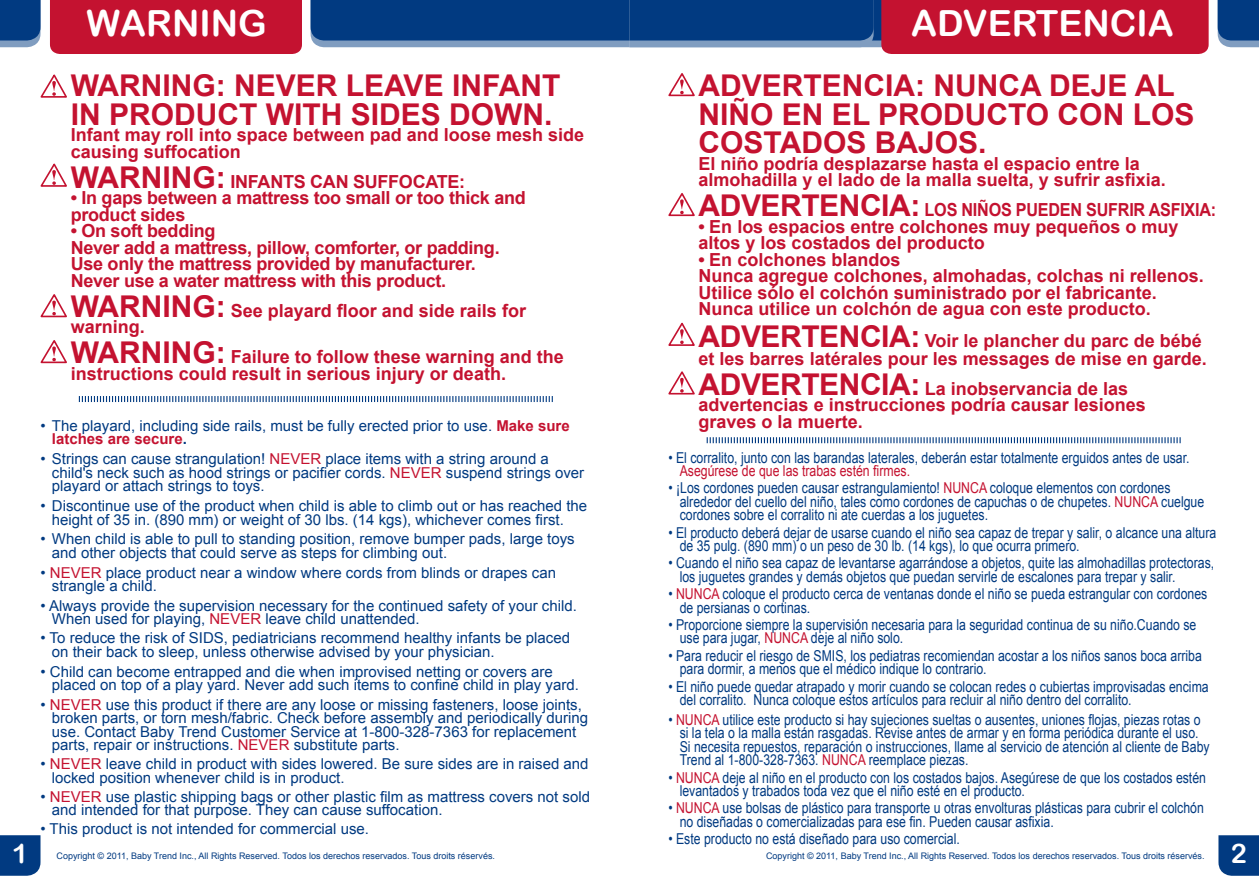
<style>
.page{position:relative;width:1259px;height:893px;background:#fff}
.page>*{position:absolute;margin:0;border:0;box-sizing:border-box;transform-origin:0 0}
.t1{font:36px "Arial Rounded MT Bold";color:#fff}
.t2{font:700 30px/28.5px "Arial";color:#c41230}
.t3{font:27px "Arial Rounded MT Bold";color:#fff}
.t4{font:700 18px/16.5px "Arial";color:#c41230}
.t5{font:700 18px "Arial";color:#c41230;scale:.9 1}
.t6{font:15px/13.5px "Arial";color:#013a81;scale:.82 1}
.t7{font:15px/13.5px "Arial";color:#013a81}
.t8{font:15px "Arial";color:#c41230;scale:.82 1}
.t9{font:9px "Arial";color:#013a81}
.s1{font-size:30px}
.s2{font-weight:700;color:#c41230}
.s3{font-weight:700}
.s4{color:#c41230}
</style>
<div class="page">
<div style="left:50px;top:0;width:252px;height:54px;background:#c41230"></div>
<div style="left:0;top:835px;width:40px;height:41px;background:#013a81"></div>
<svg style="left:1217px;top:0;width:42px;height:47px;background:#1a4d8d"></svg>
<svg style="left:1218px;top:835px;width:41px;height:41px;background:#0c4386"></svg>
<svg style="left:0;top:0;width:40px;height:47px;background:#164a8b"></svg>
<svg style="left:79px;top:396px;width:474px;height:6px"></svg>
<svg style="left:40px;top:74px;width:27px;height:24px"></svg>
<svg style="left:40px;top:163px;width:27px;height:24px"></svg>
<svg style="left:40px;top:294px;width:27px;height:24px"></svg>
<svg style="left:40px;top:340px;width:27px;height:24px"></svg>
<svg style="left:310px;top:0;width:898px;height:54px;background:#664372"></svg>
<svg style="left:668px;top:73px;width:27px;height:24px"></svg>
<svg style="left:668px;top:193px;width:27px;height:24px"></svg>
<svg style="left:668px;top:322px;width:27px;height:24px"></svg>
<svg style="left:668px;top:371px;width:27px;height:24px"></svg>
<svg style="left:706px;top:437px;width:474px;height:6px"></svg>
<h1 class="t1" style="left:87px;top:2px;width:182px">WARNING</h1>
<h2 class="t2" style="left:71px;top:72px;width:491px">WARNING: NEVER LEAVE INFANT<br>IN PRODUCT WITH SIDES DOWN.</h2>
<p class="t4" style="left:71px;top:127px;width:515px">Infant may roll into space between pad and loose mesh side causing suffocation</p>
<p class="t4" style="left:71px;top:174px;width:396px"><span class="s1">WARNING:</span> INFANTS CAN SUFFOCATE:</p>
<p class="t4" style="left:71px;top:190px;width:456px">• In gaps between a mattress too small or too thick and product sides</p>
<p class="t4" style="left:71px;top:223px;width:430px">• On soft bedding<br>Never add a mattress, pillow, comforter, or padding.<br>Use only the mattress provided by manufacturer.<br>Never use a water mattress with this product.</p>
<p class="t4" style="left:71px;top:303px;width:457px"><span class="s1">WARNING:</span> See playard floor and side rails for warning.</p>
<p class="t4" style="left:71px;top:349px;width:495px"><span class="s1">WARNING:</span> Failure to follow these warning and the instructions could result in serious injury or death.</p>
<p class="t7" style="left:52px;top:419px;width:519px;text-indent:-11px">• The playard, including side rails, must be fully erected prior to use. <span class="s2">Make sure latches are secure</span><span class="s3">.</span></p>
<p class="t7" style="left:52px;top:452px;width:534px;text-indent:-11px">• Strings can cause strangulation! <span class="s4">NEVER</span> place items with a string around a child's neck such as hood strings or pacifier cords. <span class="s4">NEVER</span> suspend strings over playard or attach strings to toys.</p>
<p class="t7" style="left:52px;top:499px;width:537px;text-indent:-11px">• Discontinue use of the product when child is able to climb out or has reached the height of 35 in. (890 mm) or weight of 30 lbs. (14 kgs), whichever comes first.</p>
<p class="t7" style="left:52px;top:532px;width:524px;text-indent:-11px">• When child is able to pull to standing position, remove bumper pads, large toys and other objects that could serve as steps for climbing out.</p>
<p class="t7" style="left:52px;top:566px;width:506px;text-indent:-11px">• <span class="s4">NEVER</span> place product near a window where cords from blinds or drapes can strangle a child.</p>
<p class="t7" style="left:52px;top:599px;width:526px;text-indent:-11px">• Always provide the supervision necessary for the continued safety of your child.<br>When used for playing, <span class="s4">NEVER</span> leave child unattended.</p>
<p class="t7" style="left:52px;top:631px;width:520px;text-indent:-11px">• To reduce the risk of SIDS, pediatricians recommend healthy infants be placed on their back to sleep, unless otherwise advised by your physician.</p>
<p class="t7" style="left:52px;top:665px;width:528px;text-indent:-11px">• Child can become entrapped and die when improvised netting or covers are placed on top of a play yard. Never add such items to confine child in play yard.</p>
<p class="t7" style="left:52px;top:698px;width:538px;text-indent:-11px">• <span class="s4">NEVER</span> use this product if there are any loose or missing fasteners, loose joints, broken parts, or torn mesh/fabric. Check before assembly and periodically during use. Contact Baby Trend Customer Service at 1-800-328-7363 for replacement parts, repair or instructions. <span class="s4">NEVER</span> substitute parts.</p>
<p class="t7" style="left:52px;top:757px;width:538px;text-indent:-11px">• <span class="s4">NEVER</span> leave child in product with sides lowered. Be sure sides are in raised and locked position whenever child is in product.</p>
<p class="t7" style="left:52px;top:790px;width:540px;text-indent:-11px">• <span class="s4">NEVER</span> use plastic shipping bags or other plastic film as mattress covers not sold and intended for that purpose. They can cause suffocation.</p>
<p class="t7" style="left:40px;top:822px;width:330px">• This product is not intended for commercial use.</p>
<h1 class="t1" style="left:911px;top:2px;width:264px">ADVERTENCIA</h1>
<h2 class="t2" style="left:698px;top:72px;width:497px">ADVERTENCIA: NUNCA DEJE AL<br>NIÑO EN EL PRODUCTO CON LOS<br>COSTADOS BAJOS.</h2>
<p class="t4" style="left:698px;top:156px;width:469px">El niño podría desplazarse hasta el espacio entre la almohadilla y el lado de la malla suelta, y sufrir asfixia.</p>
<p class="t5" style="left:698px;top:198px;width:577px"><span class="s1">ADVERTENCIA:</span> LOS NIÑOS PUEDEN SUFRIR ASFIXIA:</p>
<p class="t4" style="left:698px;top:219px;width:481px">• En los espacios entre colchones muy pequeños o muy altos y los costados del producto</p>
<p class="t4" style="left:698px;top:252px;width:507px">• En colchones blandos<br>Nunca agregue colchones, almohadas, colchas ni rellenos.<br>Utilice sólo el colchón suministrado por el fabricante.<br>Nunca utilice un colchón de agua con este producto.</p>
<p class="t4" style="left:698px;top:332px;width:510px;line-height:18px"><span class="s1">ADVERTENCIA:</span> Voir le plancher du parc de bébé et les barres latérales pour les messages de mise en garde.</p>
<p class="t4" style="left:698px;top:381px;width:449px"><span class="s1">ADVERTENCIA:</span> La inobservancia de las advertencias e instrucciones podría causar lesiones graves o la muerte.</p>
<p class="t6" style="left:668px;top:451px;width:637px">• El corralito, junto con las barandas laterales, deberán estar totalmente erguidos antes de usar.</p>
<p class="t8" style="left:679px;top:461px;width:282px">Asegúrese de que las trabas estén firmes.</p>
<p class="t6" style="left:679px;top:481px;width:641px;text-indent:-11px">• ¡Los cordones pueden causar estrangulamiento! <span class="s4">NUNCA</span> coloque elementos con cordones alrededor del cuello del niño, tales como cordones de capuchas o de chupetes. <span class="s4">NUNCA</span> cuelgue cordones sobre el corralito ni ate cuerdas a los juguetes.</p>
<p class="t6" style="left:679px;top:526px;width:656px;text-indent:-11px">• El producto deberá dejar de usarse cuando el niño sea capaz de trepar y salir, o alcance una altura de 35 pulg. (890 mm) o un peso de 30 lb. (14 kgs), lo que ocurra primero.</p>
<p class="t6" style="left:679px;top:556px;width:653px;text-indent:-11px">• Cuando el niño sea capaz de levantarse agarrándose a objetos, quite las almohadillas protectoras, los juguetes grandes y demás objetos que puedan servirle de escalones para trepar y salir.</p>
<p class="t6" style="left:679px;top:587px;width:645px;text-indent:-11px">• <span class="s4">NUNCA</span> coloque el producto cerca de ventanas donde el niño se pueda estrangular con cordones de persianas o cortinas.</p>
<p class="t6" style="left:679px;top:618px;width:632px;text-indent:-11px">• Proporcione siempre la supervisión necesaria para la seguridad continua de su niño.Cuando se use para jugar, <span class="s4">NUNCA</span> deje al niño solo.</p>
<p class="t6" style="left:679px;top:649px;width:638px;text-indent:-11px">• Para reducir el riesgo de SMIS, los pediatras recomiendan acostar a los niños sanos boca arriba para dormir, a menos que el médico indique lo contrario.</p>
<p class="t6" style="left:679px;top:680px;width:647px;text-indent:-11px">• El niño puede quedar atrapado y morir cuando se colocan redes o cubiertas improvisadas encima del corralito. Nunca coloque estos artículos para recluir al niño dentro del corralito.</p>
<p class="t6" style="left:679px;top:713px;width:648px;text-indent:-11px">• <span class="s4">NUNCA</span> utilice este producto si hay sujeciones sueltas o ausentes, uniones flojas, piezas rotas o si la tela o la malla están rasgadas. Revise antes de armar y en forma periódica durante el uso.<br>Si necesita repuestos, reparación o instrucciones, llame al servicio de atención al cliente de Baby Trend al 1-800-328-7363. <span class="s4">NUNCA</span> reemplace piezas.</p>
<p class="t6" style="left:679px;top:771px;width:643px;text-indent:-11px">• <span class="s4">NUNCA</span> deje al niño en el producto con los costados bajos. Asegúrese de que los costados estén levantados y trabados toda vez que el niño esté en el producto.</p>
<p class="t6" style="left:679px;top:801px;width:641px;text-indent:-11px">• <span class="s4">NUNCA</span> use bolsas de plástico para transporte u otras envolturas plásticas para cubrir el colchón no diseñadas o comercializadas para ese fin. Pueden causar asfixia.</p>
<p class="t6" style="left:668px;top:832px;width:357px">• Este producto no está diseñado para uso comercial.</p>
<h3 class="t3" style="left:12px;top:838px;width:18px">1</h3>
<p class="t9" style="left:57px;top:850px;width:440px">Copyright © 2011, Baby Trend Inc., All Rights Reserved. Todos los derechos reservados. Tous droits réservés.</p>
<p class="t9" style="left:766px;top:850px;width:440px">Copyright © 2011, Baby Trend Inc., All Rights Reserved. Todos los derechos reservados. Tous droits réservés.</p>
<h3 class="t3" style="left:1230px;top:838px;width:18px">2</h3>
</div>
